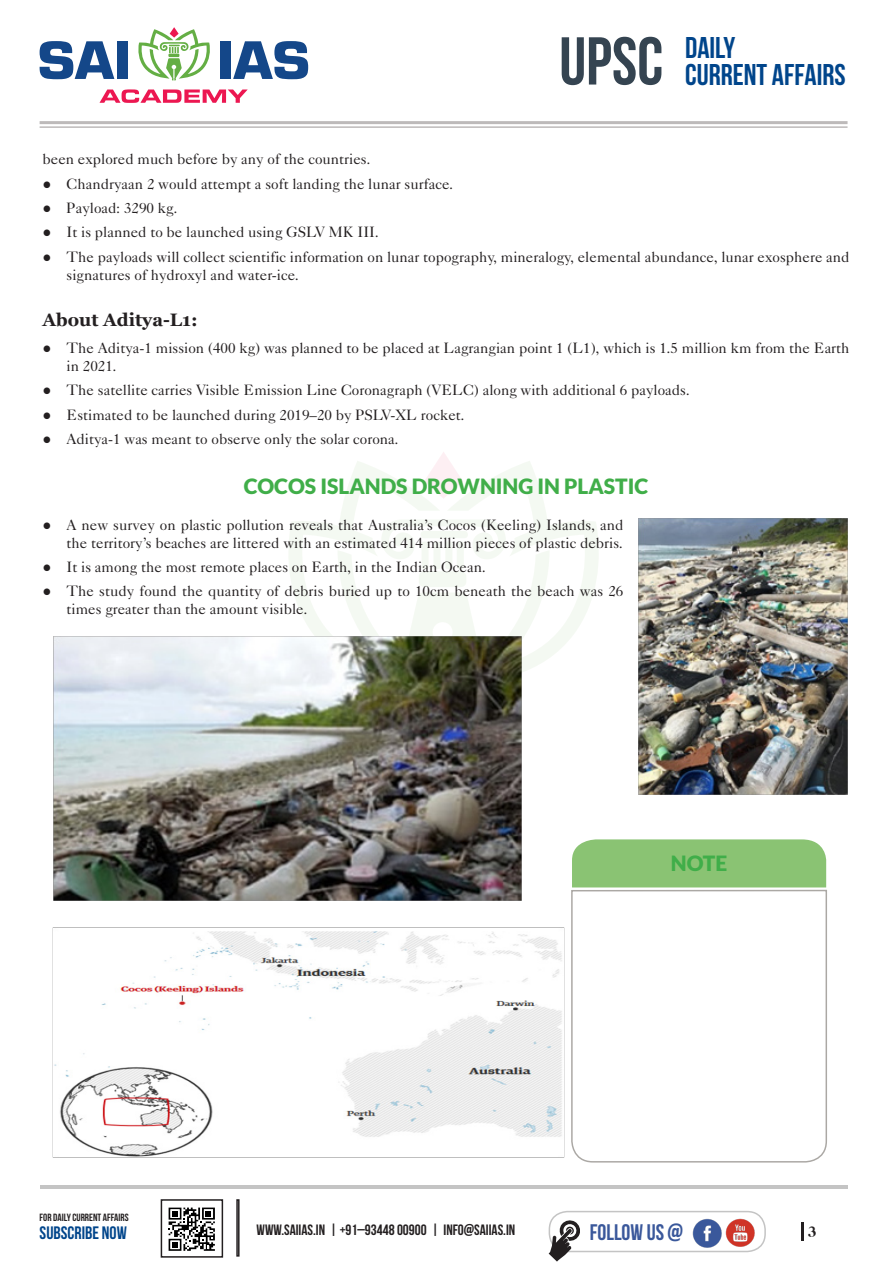
<style>
.page{position:relative;width:893px;height:1263px;background:#fff}
.page>*{position:absolute;margin:0;border:0;box-sizing:border-box;transform-origin:0 0}
.t1{font:700 67.5px "Bebas Neue";color:#354451}
.t2{font:700 30px/27px "Bebas Neue";color:#00458b}
.t3{font:700 22.5px "Bebas Neue";color:#3a589b}
.Content_Heading{font:900 21px "Lato";color:#40ae49}
.Sub_Head{font:700 18px "Georgia";color:#231f20}
.t4{font:700 18px "Bebas Neue";color:#00458b}
.t5{font:15px/18px "Caslon Five Forty LT";color:#231f20}
.t6{font:700 15px "Bebas Neue";color:#231f20}
.t7{font:700 13.5px "Caslon";color:#231f20}
.t8{font:700 10.5px "Bebas Neue";color:#231f20}
.s1{font-family:"Georgia";font-weight:700}
</style>
<div class="page">
<hr style="left:40px;top:1185px;width:807px;height:4px;background:#c4c4c4">
<svg style="left:289px;top:452px;width:309px;height:220px"></svg>
<svg style="left:40px;top:41px;width:74px;height:38px"></svg>
<div style="left:117px;top:41px;width:11px;height:38px;background:#144789"></div>
<div style="left:220px;top:41px;width:10px;height:38px;background:#144789"></div>
<svg style="left:233px;top:41px;width:75px;height:38px"></svg>
<svg style="left:100px;top:89px;width:148px;height:14px"></svg>
<svg style="left:138px;top:27px;width:72px;height:54px"></svg>
<div style="left:572px;top:839px;width:254px;height:48px;background:#8ac373"></div>
<svg style="left:571px;top:889px;width:256px;height:274px"></svg>
<svg style="left:801px;top:1222px;width:2px;height:19px"></svg>
<svg style="left:168px;top:1207px;width:47px;height:44px"></svg>
<div style="left:161px;top:1199px;width:62px;height:58px;border:2px solid #231f20"></div>
<div style="left:236px;top:1199px;width:4px;height:57px;border:2px solid #231f20"></div>
<div style="left:549px;top:1211px;width:217px;height:41px;border:2px solid #c4c4c4;border-radius:18px"></div>
<img style="left:692px;top:1218px;width:63px;height:30px">
<svg style="left:549px;top:1219px;width:32px;height:42px"></svg>
<hr style="left:40px;top:121px;width:807px;height:3px;background:#bdbaba">
<hr style="left:40px;top:126px;width:807px;height:2px;background:#bdbaba">
<img style="left:53px;top:635px;width:469px;height:266px">
<img style="left:638px;top:518px;width:210px;height:277px">
<img style="left:52px;top:927px;width:512px;height:230px">
<h1 class="t1" style="left:559px;top:24px;width:105px">UPSC</h1>
<h2 class="t2" style="left:685px;top:34px;width:162px">DAILY<br>CURRENT AFFAIRS</h2>
<p class="t5" style="left:43px;top:150px;width:329px">been explored much before by any of the countries.</p>
<p class="t5" style="left:43px;top:174px;width:412px"><span class="s1">●</span> Chandryaan 2 would attempt a soft landing the lunar surface.</p>
<p class="t5" style="left:43px;top:199px;width:136px"><span class="s1">●</span> Payload: 3290 kg.</p>
<p class="t5" style="left:43px;top:223px;width:338px"><span class="s1">●</span> It is planned to be launched using GSLV MK III.</p>
<p class="t5" style="left:67px;top:248px;width:784px;text-indent:-24px"><span class="s1">●</span> The payloads will collect scientific information on lunar topography, mineralogy, elemental abundance, lunar exosphere and signatures of hydroxyl and water-ice.</p>
<p class="Sub_Head" style="left:43px;top:309px;width:157px">About Aditya-L1:</p>
<p class="t5" style="left:67px;top:339px;width:785px;text-indent:-24px"><span class="s1">●</span> The Aditya-1 mission (400 kg) was planned to be placed at Lagrangian point 1 (L1), which is 1.5 million km from the Earth in 2021.</p>
<p class="t5" style="left:43px;top:381px;width:649px"><span class="s1">●</span> The satellite carries Visible Emission Line Coronagraph (VELC) along with additional 6 payloads.</p>
<p class="t5" style="left:43px;top:405px;width:424px"><span class="s1">●</span> Estimated to be launched during 2019–20 by PSLV-XL rocket.</p>
<p class="t5" style="left:43px;top:430px;width:358px"><span class="s1">●</span> Aditya-1 was meant to observe only the solar corona.</p>
<p class="Content_Heading" style="left:244px;top:474px;width:406px">COCOS ISLANDS DROWNING IN PLASTIC</p>
<p class="t5" style="left:43px;top:515px;width:582px;text-align:right"><span class="s1">●</span> A new survey on plastic pollution reveals that Australia’s Cocos (Keeling) Islands, and the territory’s beaches are littered with an estimated 414 million pieces of plastic debris.</p>
<p class="t5" style="left:43px;top:558px;width:445px"><span class="s1">●</span> It is among the most remote places on Earth, in the Indian Ocean.</p>
<p class="t5" style="left:67px;top:582px;width:558px;text-indent:-24px"><span class="s1">●</span> The study found the quantity of debris buried up to 10cm beneath the beach was 26 times greater than the amount visible.</p>
<h3 class="Content_Heading" style="left:671px;top:850px;width:58px">NOTE</h3>
<p class="t8" style="left:40px;top:1211px;width:91px">FOR DAILY CURRENT AFFAIRS</p>
<p class="t4" style="left:40px;top:1223px;width:89px">SUBSCRIBE NOW</p>
<h3 class="t3" style="left:590px;top:1220px;width:95px">FOLLOW US @</h3>
<p class="t6" style="left:257px;top:1221px;width:260px">WWW.SAIIAS.IN | +91–93448 00900 | INFO@SAIIAS.IN</p>
<p class="t7" style="left:808px;top:1223px;width:10px">3</p>
</div>
